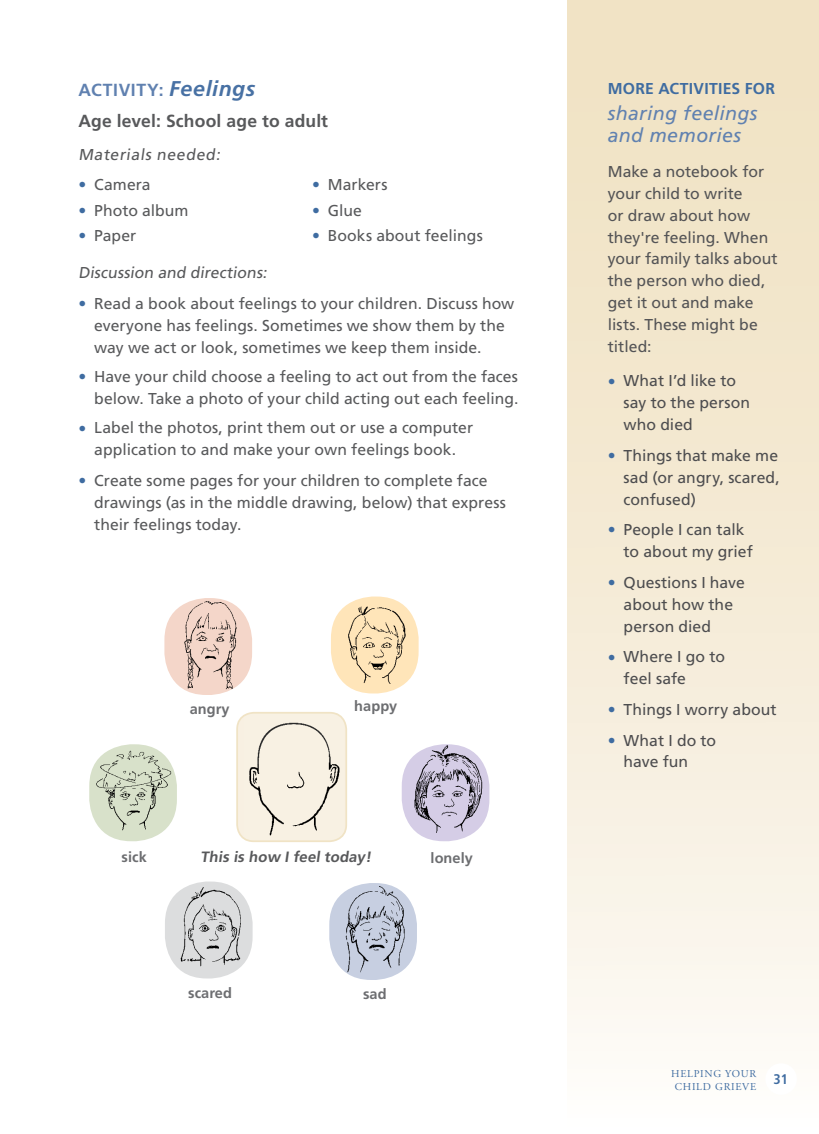
<style>
.page{position:relative;width:819px;height:1134px;background:#fff}
.page>*{position:absolute;margin:0;border:0;box-sizing:border-box;transform-origin:0 0}
.t1{font:italic 19.6px/22.8px "Frutiger LT Std";letter-spacing:.015em;color:#6081b0}
.t2{font:700 17.5px/30.4px "Frutiger LT Std";letter-spacing:.01em;color:#58595b}
.t3{font:15.75px/21.9px "Frutiger LT Std";color:#58595b}
.t4{font:15.75px/21.9px "Frutiger LT Std";letter-spacing:.005em;color:#4d4d4f}
.t5{font:15.75px/21.9px "Frutiger LT Std";letter-spacing:.005em;color:#545456}
.t6{font:700 15.75px "Frutiger LT Std";letter-spacing:.02em;color:#3f6ca1}
.t7{font:700 15.05px "Frutiger LT Std";color:#58595b}
.t8{font:700 14.53px "Frutiger LT Std";letter-spacing:.005em;color:#6d6e71}
.t9{font:700 condensed 14px "Frutiger LT Std";color:#3f6ca1}
.t10{font:10.5px/12.6px "Adobe Garamond Pro";letter-spacing:.07em;color:#3f6ca1;text-align:center}
.s1{color:#6081b0}
.s2{font-style:italic;font-size:21.35px;color:#4871a4}
.s3{font-weight:700;font-stretch:condensed;color:#3f6ca1}
</style>
<div class="page">
<div style="left:568px;top:0;width:251px;height:1134px;background:linear-gradient(to bottom,#efdfbd,#fcfaf5)"></div>
<div style="left:765px;top:1063px;width:32px;height:32px;background:#fff;border-radius:50%"></div>
<div style="left:237px;top:713px;width:109px;height:128px;background:#f8f0e2;border-radius:17px"></div>
<img style="left:244px;top:713px;width:100px;height:128px">
<div style="left:236px;top:712px;width:111px;height:130px;border:2px solid #f0e3c5;border-radius:17px"></div>
<div style="left:164px;top:598px;width:88px;height:97px;background:#f4d6c9;border-radius:42px"></div>
<img style="left:181px;top:600px;width:60px;height:95px">
<div style="left:89px;top:744px;width:88px;height:97px;background:#d8e1ca;border-radius:42px"></div>
<img style="left:89px;top:749px;width:88px;height:89px">
<div style="left:165px;top:882px;width:88px;height:97px;background:#dcddde;border-radius:42px"></div>
<img style="left:175px;top:887px;width:73px;height:83px">
<div style="left:329px;top:883px;width:88px;height:97px;background:#c7cfe1;border-radius:42px"></div>
<img style="left:340px;top:883px;width:70px;height:97px">
<div style="left:402px;top:744px;width:87px;height:97px;background:#d5cde6;border-radius:42px"></div>
<img style="left:411px;top:744px;width:77px;height:94px">
<div style="left:331px;top:597px;width:88px;height:96px;background:#ffe5b9;border-radius:42px"></div>
<img style="left:344px;top:604px;width:65px;height:88px">
<p class="t2" style="left:78px;top:75px;width:251px"><span class="s1">ACTIVITY:</span> <span class="s2">Feelings<br></span>Age level: School age to adult</p>
<p class="t3" style="left:78px;top:144px;width:146px">Materials needed:</p>
<p class="t3" style="left:78px;top:174px;width:74px"><span class="s3">•</span> Camera</p>
<p class="t3" style="left:78px;top:199px;width:112px"><span class="s3">•</span> Photo album</p>
<p class="t3" style="left:78px;top:225px;width:59px"><span class="s3">•</span> Paper</p>
<p class="t3" style="left:312px;top:174px;width:77px"><span class="s3">•</span> Markers</p>
<p class="t3" style="left:312px;top:199px;width:51px"><span class="s3">•</span> Glue</p>
<p class="t3" style="left:312px;top:225px;width:172px"><span class="s3">•</span> Books about feelings</p>
<p class="t3" style="left:78px;top:262px;width:193px">Discussion and directions:</p>
<p class="t3" style="left:94px;top:293px;width:422px;text-indent:-16px"><span class="s3">•</span> Read a book about feelings to your children. Discuss how everyone has feelings. Sometimes we show them by the way we act or look, sometimes we keep them inside.</p>
<p class="t3" style="left:78px;top:366px;width:442px;text-align:right"><span class="s3">•</span> Have your child choose a feeling to act out from the faces below. Take a photo of your child acting out each feeling.</p>
<p class="t3" style="left:78px;top:417px;width:396px;text-align:center"><span class="s3">•</span> Label the photos, print them out or use a computer application to and make your own feelings book.</p>
<p class="t3" style="left:94px;top:470px;width:413px;text-indent:-16px"><span class="s3">•</span> Create some pages for your children to complete face drawings (as in the middle drawing, below) that express their feelings today.</p>
<p class="t8" style="left:190px;top:701px;width:41px">angry</p>
<p class="t8" style="left:354px;top:697px;width:45px">happy</p>
<p class="t7" style="left:201px;top:848px;width:175px">This is how I feel today!</p>
<p class="t8" style="left:122px;top:849px;width:27px">sick</p>
<p class="t8" style="left:431px;top:849px;width:44px">lonely</p>
<p class="t8" style="left:188px;top:984px;width:45px">scared</p>
<p class="t8" style="left:363px;top:985px;width:25px">sad</p>
<p class="t6" style="left:608px;top:80px;width:169px">MORE ACTIVITIES FOR</p>
<p class="t1" style="left:608px;top:102px;width:151px">sharing feelings and memories</p>
<p class="t5" style="left:608px;top:161px;width:171px">Make a notebook for your child to write<br>or draw about how they're feeling. When your family talks about the person who died, get it out and make lists. These might be titled:</p>
<p class="t4" style="left:624px;top:370px;width:128px;text-indent:-16px"><span class="s3">•</span> What I’d like to say to the person who died</p>
<p class="t4" style="left:624px;top:445px;width:158px;text-align:justify;text-indent:-16px"><span class="s3">•</span> Things that make me sad (or angry, scared, confused)</p>
<p class="t4" style="left:624px;top:519px;width:131px;text-indent:-16px"><span class="s3">•</span> People I can talk to about my grief</p>
<p class="t4" style="left:624px;top:572px;width:123px;text-indent:-16px"><span class="s3">•</span> Questions I have about how the person died</p>
<p class="t4" style="left:624px;top:646px;width:103px;text-indent:-16px"><span class="s3">•</span> Where I go to feel safe</p>
<p class="t4" style="left:608px;top:699px;width:170px"><span class="s3">•</span> Things I worry about</p>
<p class="t4" style="left:624px;top:729px;width:94px;text-indent:-16px"><span class="s3">•</span> What I do to have fun</p>
<p class="t10" style="left:671px;top:1068px;width:86px">HELPING YOUR<br>CHILD GRIEVE</p>
<p class="t9" style="left:774px;top:1071px;width:16px">31</p>
</div>
